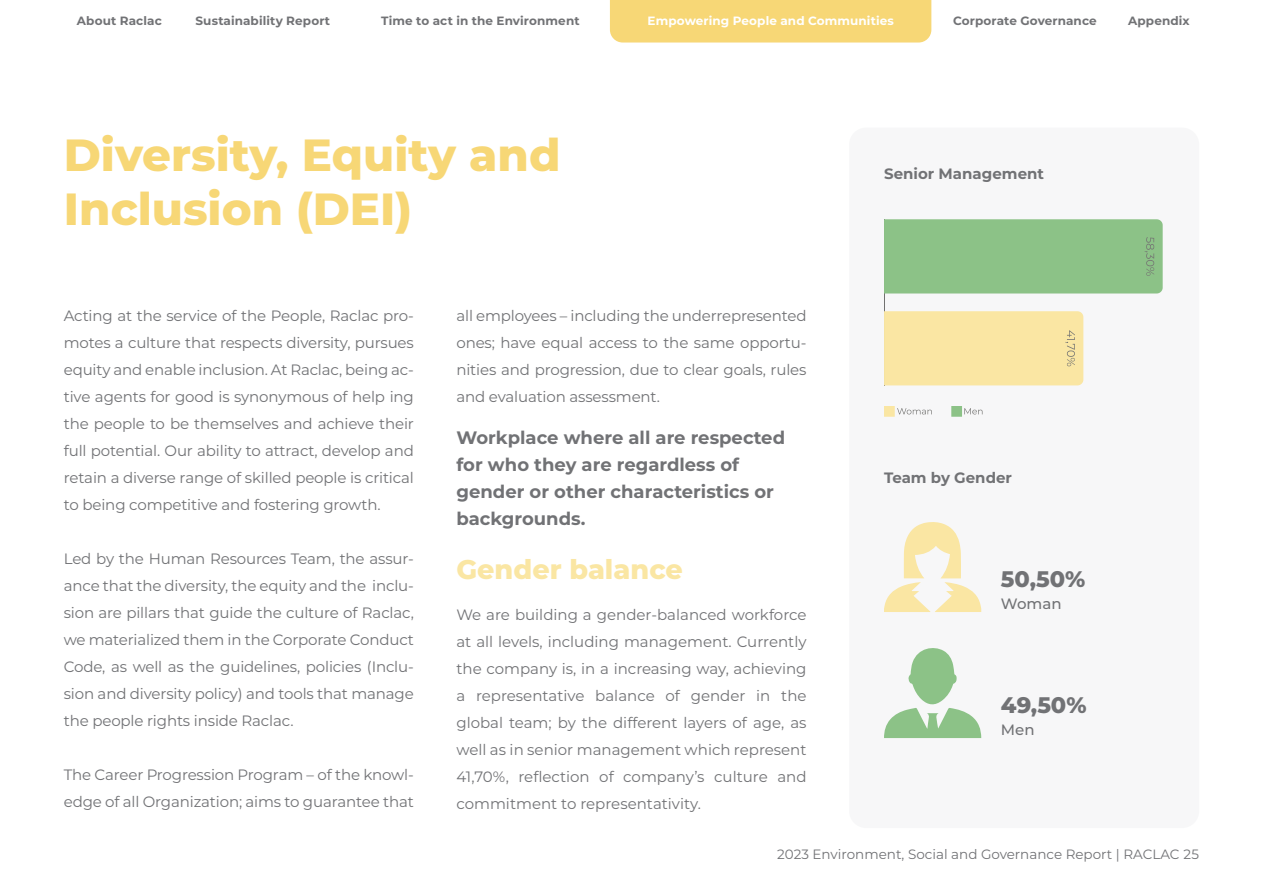
<style>
.page{position:relative;width:1263px;height:893px;background:#fff}
.page>*{position:absolute;margin:0;border:0;box-sizing:border-box;transform-origin:0 0}
.t1{font:800 45px/54px "Montserrat";color:#f7d776}
.t2{font:800 27px "Montserrat";color:#fae6a3}
.t3{font:800 22.5px "Montserrat";color:#717275}
.t4{font:700 18px/27px "Montserrat";color:#717275}
.t5{font:15px/27px "Montserrat";letter-spacing:-.01em;color:#717275;text-align:justify}
.t6{font:700 15px "Montserrat";color:#717275}
.t7{font:500 15px "Montserrat";color:#717275}
.t8{font:13.5px "Montserrat";color:#717275}
.t9{font:700 12px "Montserrat";letter-spacing:.01em;color:#717275}
.t10{font:700 12px "Montserrat";letter-spacing:.01em;color:#fff}
</style>
<div class="page">
<div style="left:610px;top:0;width:321px;height:43px;background:#f7d776"></div>
<div style="left:849px;top:128px;width:350px;height:700px;background:#f7f7f8;border-radius:17px"></div>
<div style="left:884px;top:219px;width:279px;height:74px;background:#8cc287"></div>
<div style="left:884px;top:311px;width:199px;height:74px;background:#fae6a3"></div>
<svg style="left:951px;top:406px;width:31px;height:11px"></svg>
<svg style="left:884px;top:406px;width:48px;height:11px"></svg>
<svg style="left:884px;top:648px;width:97px;height:90px"></svg>
<svg style="left:884px;top:522px;width:97px;height:90px"></svg>
<p class="t9" style="left:77px;top:12px;width:86px">About Raclac</p>
<p class="t9" style="left:195px;top:12px;width:136px">Sustainability Report</p>
<p class="t9" style="left:381px;top:12px;width:200px">Time to act in the Environment</p>
<p class="t10" style="left:647px;top:12px;width:248px">Empowering People and Communities</p>
<p class="t9" style="left:953px;top:12px;width:145px">Corporate Governance</p>
<p class="t9" style="left:1128px;top:12px;width:63px">Appendix</p>
<p class="t1" style="left:64px;top:126px;width:498px">Diversity, Equity and<br>Inclusion (DEI)</p>
<p class="t5" style="left:64px;top:301px;width:352px">Acting at the service of the People, Raclac pro&shy;motes a culture that respects diversity, pursues equity and enable inclusion. At Raclac, being ac&shy;tive agents for good is synonymous of help ing the people to be themselves and achieve their full potential. Our ability to attract, develop and retain a diverse range of skilled people is critical to being competitive and fostering growth.</p>
<p class="t5" style="left:64px;top:544px;width:352px">Led by the Human Resources Team, the assur&shy;ance that the diversity, the equity and the inclu&shy;sion are pillars that guide the culture of Raclac, we materialized them in the Corporate Conduct Code, as well as the guidelines, policies (Inclu&shy;sion and diversity policy) and tools that manage the people rights inside Raclac.</p>
<p class="t5" style="left:64px;top:760px;width:352px">The Career Progression Program – of the knowl&shy;edge of all Organization; aims to guarantee that</p>
<p class="t5" style="left:456px;top:301px;width:352px">all employees – including the underrepresented ones; have equal access to the same opportu&shy;nities and progression, due to clear goals, rules and evaluation assessment.</p>
<p class="t4" style="left:456px;top:423px;width:330px">Workplace where all are respected for who they are regardless of gender or other characteristics or backgrounds.</p>
<p class="t2" style="left:456px;top:549px;width:228px">Gender balance</p>
<p class="t5" style="left:456px;top:600px;width:352px">We are building a gender-balanced workforce at all levels, including management. Currently the company is, in a increasing way, achieving a representative balance of gender in the global team; by the different layers of age, as well as in senior management which represent 41,70%, reflection of company’s culture and commitment to representativity.</p>
<p class="t6" style="left:884px;top:163px;width:161px">Senior Management</p>
<p class="t6" style="left:884px;top:466px;width:130px">Team by Gender</p>
<p class="t3" style="left:1001px;top:563px;width:86px">50,50%</p>
<p class="t7" style="left:1001px;top:593px;width:62px">Woman</p>
<p class="t3" style="left:1001px;top:689px;width:87px">49,50%</p>
<p class="t7" style="left:1001px;top:719px;width:35px">Men</p>
<p class="t8" style="left:777px;top:845px;width:423px">2023 Environment, Social and Governance Report | RACLAC 25</p>
</div>
